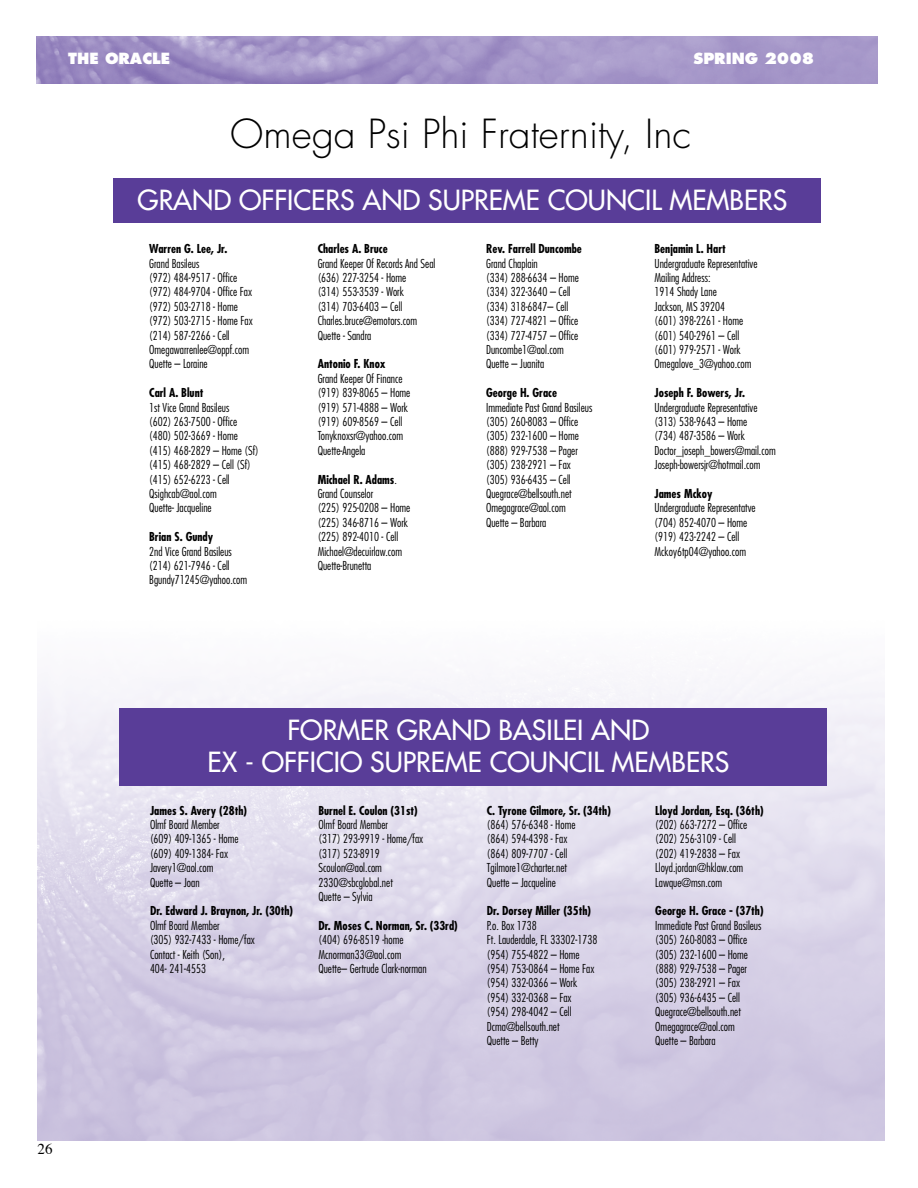
<style>
.page{position:relative;width:918px;height:1188px;background:#fff}
.page>*{position:absolute;margin:0;border:0;box-sizing:border-box;transform-origin:0 0}
.t1{font:300 39px "Futura";color:#000}
.t2{font:27px "Futura";color:#fff}
.t3{font:800 15px "Futura";color:#fff}
.t4{font:15px "Times";color:#000}
.t5{font:300 condensed 12px/14.4px "Futura";color:#000}
.t6{font:700 condensed 12px "Futura";color:#000}
.s1{font-weight:700}
</style>
<div class="page">
<img style="left:37px;top:83px;width:848px;height:1057px">
<div style="left:113px;top:178px;width:708px;height:45px;background:#593d98"></div>
<div style="left:119px;top:708px;width:708px;height:77px;background:#593d98"></div>
<img style="left:36px;top:36px;width:842px;height:47px">
<p class="t3" style="left:68px;top:50px;width:103px">THE ORACLE</p>
<p class="t3" style="left:693px;top:50px;width:122px">SPRING 2008</p>
<h1 class="t1" style="left:230px;top:109px;width:462px">Omega Psi Phi Fraternity, Inc</h1>
<h2 class="t2" style="left:138px;top:182px;width:651px">GRAND OFFICERS AND SUPREME COUNCIL MEMBERS</h2>
<p class="t6" style="left:149px;top:241px;width:80px">Warren G. Lee, Jr.</p>
<p class="t5" style="left:149px;top:256px;width:105px">Grand Basileus<br>(972) 484-9517 - Office (972) 484-9704 - Office Fax (972) 503-2718 - Home (972) 503-2715 - Home Fax (214) 587-2266 - Cell<br>Omegawarrenlee@oppf.com<br>Quette – Loraine</p>
<p class="t6" style="left:149px;top:385px;width:56px">Carl A. Blunt</p>
<p class="t5" style="left:149px;top:400px;width:111px">1st Vice Grand Basileus<br>(602) 263-7500 - Office (480) 502-3669 - Home (415) 468-2829 – Home (Sf) (415) 468-2829 – Cell (Sf) (415) 652-6223 - Cell<br>Qsighcab@aol.com<br>Quette- Jacqueline</p>
<p class="t6" style="left:149px;top:529px;width:65px">Brian S. Gundy</p>
<p class="t5" style="left:149px;top:544px;width:99px">2nd Vice Grand Basileus (214) 621-7946 - Cell<br>Bgundy71245@yahoo.com</p>
<p class="t6" style="left:318px;top:241px;width:71px">Charles A. Bruce</p>
<p class="t5" style="left:318px;top:256px;width:119px">Grand Keeper Of Records And Seal (636) 227-3254 - Home<br>(314) 553-3539 - Work<br>(314) 703-6403 – Cell<br>Charles.bruce@emotors.com<br>Quette - Sandra</p>
<p class="t6" style="left:318px;top:356px;width:70px">Antonio F. Knox</p>
<p class="t5" style="left:318px;top:371px;width:94px">Grand Keeper Of Finance (919) 839-8065 – Home (919) 571-4888 – Work (919) 609-8569 – Cell<br>Tonyknoxsr@yahoo.com<br>Quette-Angela</p>
<p class="t5" style="left:318px;top:472px;width:94px"><span class="s1">Michael R. Adams</span>.<br>Grand Counselor<br>(225) 925-0208 – Home (225) 346-8716 – Work (225) 892-4010 - Cell<br>Michael@decuirlaw.com<br>Quette-Brunetta</p>
<p class="t6" style="left:486px;top:241px;width:97px">Rev. Farrell Duncombe</p>
<p class="t5" style="left:486px;top:256px;width:94px">Grand Chaplain<br>(334) 288-6634 – Home (334) 322-3640 – Cell (334) 318-6847– Cell (334) 727-4821 – Office (334) 727-4757 – Office<br>Duncombe1@aol.com<br>Quette – Juanita</p>
<p class="t6" style="left:486px;top:385px;width:72px">George H. Grace</p>
<p class="t5" style="left:486px;top:400px;width:108px">Immediate Past Grand Basileus (305) 260-8083 – Office (305) 232-1600 – Home (888) 929-7538 – Pager (305) 238-2921 – Fax (305) 936-6435 – Cell<br>Quegrace@bellsouth.net<br>Omegagrace@aol.com<br>Quette – Barbara</p>
<p class="t6" style="left:655px;top:241px;width:73px">Benjamin L. Hart</p>
<p class="t5" style="left:655px;top:256px;width:104px">Undergraduate Representative<br>Mailing Address:<br>1914 Shady Lane<br>Jackson, MS 39204<br>(601) 398-2261 - Home (601) 540-2961 – Cell (601) 979-2571 - Work<br>Omegalove_3@yahoo.com</p>
<p class="t6" style="left:655px;top:385px;width:92px">Joseph F. Bowers, Jr.</p>
<p class="t5" style="left:655px;top:400px;width:123px">Undergraduate Representative (313) 538-9643 – Home<br>(734) 487-3586 – Work<br>Doctor_joseph_bowers@mail.com<br>Joseph-bowersjr@hotmail.com</p>
<p class="t6" style="left:655px;top:486px;width:59px">James Mckoy</p>
<p class="t5" style="left:655px;top:501px;width:103px">Undergraduate Representatve (704) 852-4070 – Home (919) 423-2242 – Cell<br>Mckoy6tp04@yahoo.com</p>
<p class="t4" style="left:38px;top:1135px;width:16px">26</p>
<h2 class="t2" style="left:288px;top:712px;width:53px">FORMER</h2>
<h2 class="t2" style="left:397px;top:712px;width:40px">GRAND</h2>
<h2 class="t2" style="left:498px;top:712px;width:13px">BASILEI</h2>
<h2 class="t2" style="left:591px;top:712px;width:21px">AND</h2>
<h2 class="t2" style="left:208px;top:745px;width:88px">EX - OFFICI</h2>
<h2 class="t2" style="left:340px;top:745px;width:47px">O SUPREME</h2>
<h2 class="t2" style="left:490px;top:745px;width:56px">COUNCIL</h2>
<h2 class="t2" style="left:612px;top:745px;width:18px">MEMBERS</h2>
<p class="t6" style="left:150px;top:802px;width:99px">James S. Avery (28th)</p>
<p class="t5" style="left:150px;top:817px;width:90px">Olmf Board Member (609) 409-1365 - Home (609) 409-1384- Fax<br>Javery1@aol.com<br>Quette – Joan</p>
<p class="t6" style="left:150px;top:903px;width:145px">Dr. Edward J. Braynon, Jr. (30th)</p>
<p class="t5" style="left:150px;top:918px;width:106px">Olmf Board Member<br>(305) 932-7433 - Home/fax<br>Contact - Keith (Son),<br>404- 241-4553</p>
<p class="t6" style="left:318px;top:802px;width:101px">Burnel E. Coulon (31st)</p>
<p class="t5" style="left:318px;top:817px;width:106px">Olmf Board Member<br>(317) 293-9919 - Home/fax (317) 523-8919<br>Scoulon@aol.com<br>2330@sbcglobal.net<br>Quette – Sylvia</p>
<p class="t6" style="left:318px;top:918px;width:141px">Dr. Moses C. Norman, Sr. (33rd)</p>
<p class="t5" style="left:318px;top:933px;width:110px">(404) 696-8519 -home<br>Mcnorman33@aol.com<br>Quette– Gertrude Clark-norman</p>
<p class="t6" style="left:487px;top:802px;width:126px">C. Tyrone Gilmore, Sr. (34th)</p>
<p class="t5" style="left:487px;top:817px;width:90px">(864) 576-6348 - Home (864) 594-4398 - Fax (864) 809-7707 - Cell<br>Tgilmore1@charter.net<br>Quette – Jacqueline</p>
<p class="t6" style="left:487px;top:903px;width:106px">Dr. Dorsey Miller (35th)</p>
<p class="t5" style="left:487px;top:918px;width:112px">P.o. Box 1738<br>Ft. Lauderdale, FL 33302-1738 (954) 755-4822 – Home (954) 753-0864 – Home Fax (954) 332-0366 – Work (954) 332-0368 – Fax<br>(954) 298-4042 – Cell<br>Dcma@bellsouth.net<br>Quette – Betty</p>
<p class="t6" style="left:655px;top:802px;width:110px">Lloyd Jordan, Esq. (36th)</p>
<p class="t5" style="left:655px;top:817px;width:94px">(202) 663-7272 – Office (202) 256-3109 - Cell (202) 419-2838 – Fax<br>Lloyd.jordan@hklaw.com<br>Lawque@msn.com</p>
<p class="t6" style="left:655px;top:903px;width:110px">George H. Grace - (37th)</p>
<p class="t5" style="left:655px;top:918px;width:108px">Immediate Past Grand Basileus (305) 260-8083 – Office (305) 232-1600 – Home (888) 929-7538 – Pager (305) 238-2921 – Fax (305) 936-6435 – Cell<br>Quegrace@bellsouth.net<br>Omegagrace@aol.com<br>Quette – Barbara</p>
</div>
